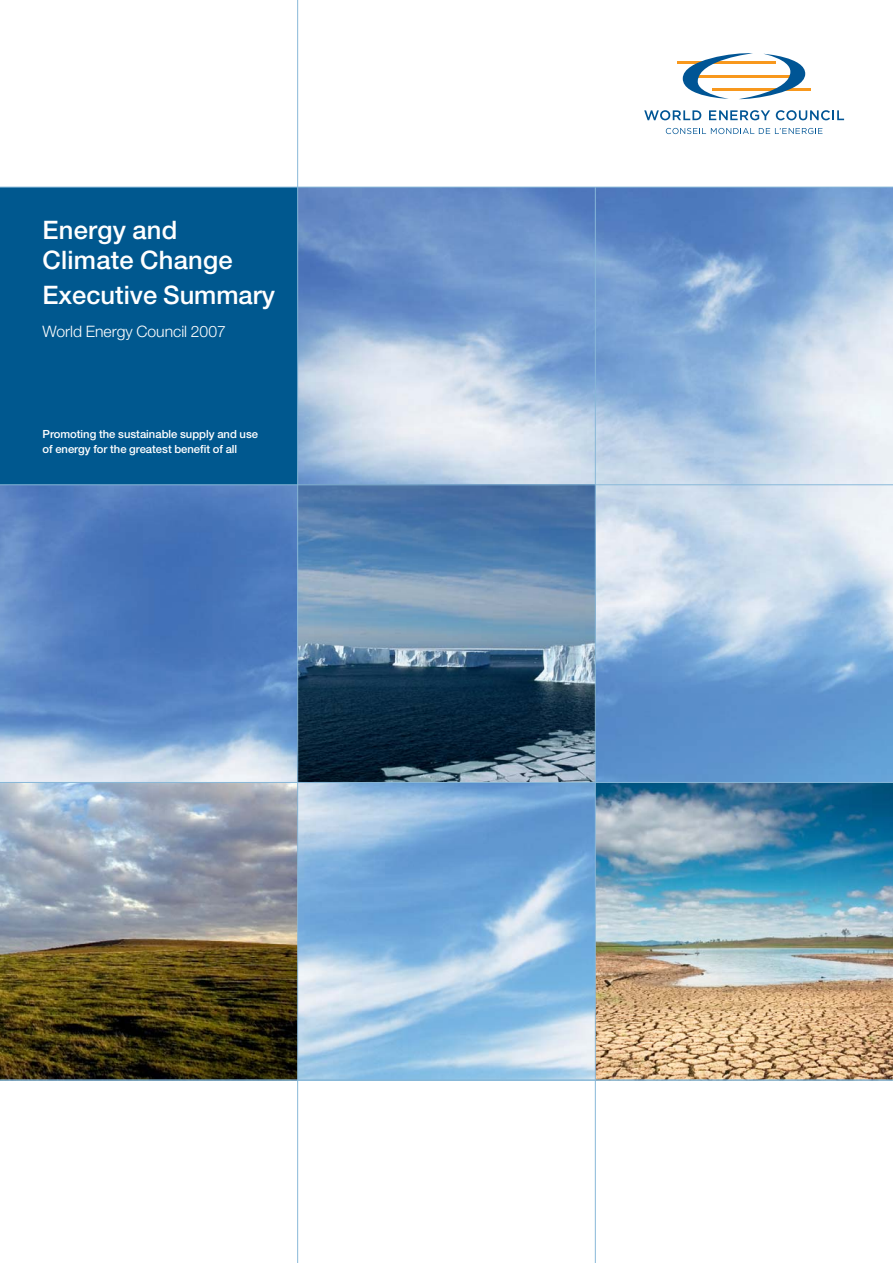
<style>
.page{position:relative;width:893px;height:1263px;background:#fff}
.page>*{position:absolute;margin:0;border:0;box-sizing:border-box;transform-origin:0 0}
.t1{font:500 25.5px/30px "Helvetica Neue";letter-spacing:.01em;color:#fff}
.t2{font:300 15.75px "Helvetica Neue";color:#fff}
.t3{font:500 11.25px/15px "Helvetica Neue";color:#fff}
</style>
<div class="page">
<img style="left:0;top:188px;width:893px;height:892px">
<img style="left:298px;top:485px;width:297px;height:297px">
<img style="left:596px;top:783px;width:297px;height:297px">
<img style="left:0;top:783px;width:297px;height:297px">
<div style="left:0;top:187px;width:298px;height:298px;background:#00588f"></div>
<hr style="left:677px;top:62px;width:99px;height:2px;background:#f8981d">
<hr style="left:712px;top:88px;width:99px;height:2px;background:#f8981d">
<svg style="left:683px;top:53px;width:123px;height:47px"></svg>
<svg style="left:644px;top:110px;width:57px;height:10px"></svg>
<svg style="left:709px;top:110px;width:61px;height:10px"></svg>
<svg style="left:776px;top:110px;width:68px;height:10px"></svg>
<svg style="left:666px;top:128px;width:156px;height:6px"></svg>
<hr style="left:0;top:484px;width:893px;height:1px;background:#88b8d8">
<hr style="left:0;top:782px;width:893px;height:1px;background:#88b8d8">
<hr style="left:0;top:187px;width:893px;height:1px;background:#88b8d8">
<hr style="left:0;top:1080px;width:893px;height:1px;background:#88b8d8">
<hr style="left:297px;top:0;width:1px;height:1263px;background:#88b8d8">
<hr style="left:595px;top:187px;width:1px;height:1076px;background:#88b8d8">
<h1 class="t1" style="left:43px;top:218px;width:192px">Energy and<br>Climate Change</h1>
<h1 class="t1" style="left:43px;top:282px;width:234px">Executive Summary</h1>
<h2 class="t2" style="left:43px;top:325px;width:185px">World Energy Council 2007</h2>
<p class="t3" style="left:43px;top:427px;width:217px">Promoting the sustainable supply and use of energy for the greatest benefit of all</p>
</div>
